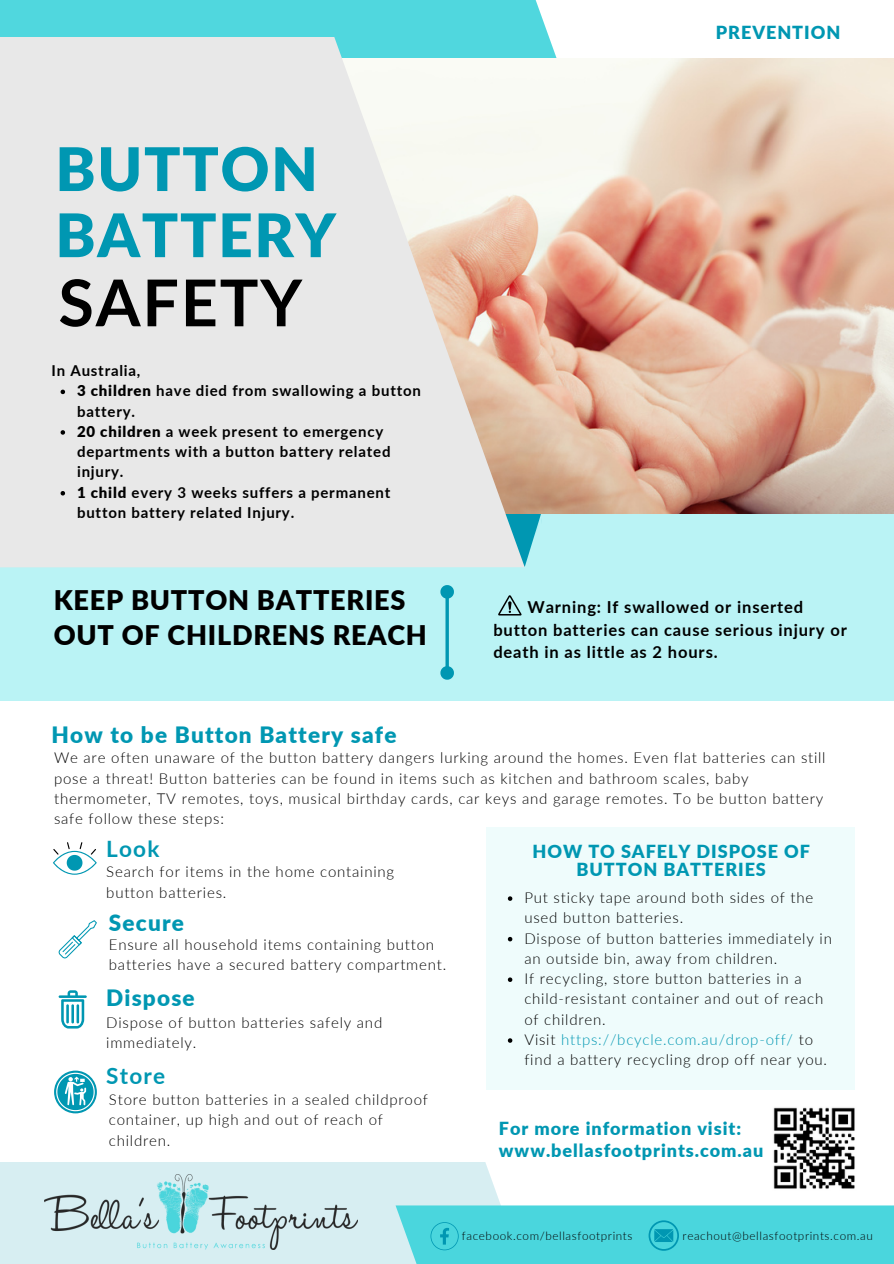
<style>
.page{position:relative;width:894px;height:1264px;background:#fff}
.page>*{position:absolute;margin:0;border:0;box-sizing:border-box;transform-origin:0 0}
.t1{font:700 64.5px "Lato";letter-spacing:.03em;color:#000}
.t2{font:900 60px/66.2px "Lato";letter-spacing:.03em;color:#0097b2}
.t3{font:900 27px/35px "Lato";letter-spacing:.03em;color:#000}
.t4{font:900 22.5px "Lato";letter-spacing:.05em;color:#0097b2}
.t5{font:700 22.5px "Lato";letter-spacing:.055em;color:#0097b2}
.t6{font:900 18px/22.5px "Lato";letter-spacing:.05em;color:#0097b2}
.t7{font:700 16.5px/22.5px "Lato";letter-spacing:.05em;color:#000}
.t8{font:300 15px/20.2px "Lato";letter-spacing:.05em;color:#000}
.t9{font:700 15px/20.2px "Lato";letter-spacing:.05em;color:#000}
.t10{font:300 11.7px "Lato";letter-spacing:.05em;color:#000}
.s1{font-weight:900}
.s2{color:#0097b2}
</style>
<div class="page">
<div style="left:0;top:0;width:557px;height:58px;background:#50d7de"></div>
<div style="left:0;top:512px;width:893px;height:188px;background:#baf3f5"></div>
<svg style="left:524px;top:514px;width:18px;height:53px"></svg>
<img style="left:524px;top:59px;width:369px;height:455px">
<svg style="left:0;top:37px;width:524px;height:530px;fill:#e8e8e8"></svg>
<div style="left:0;top:1162px;width:501px;height:101px;background:#d7eef2"></div>
<div style="left:1px;top:37px;width:341px;height:530px;background:#e8e8e8"></div>
<svg style="left:445px;top:601px;width:4px;height:62px"></svg>
<svg style="left:440px;top:585px;width:14px;height:16px"></svg>
<svg style="left:440px;top:663px;width:14px;height:17px"></svg>
<img style="left:44px;top:1174px;width:313px;height:75px">
<img style="left:773px;top:1107px;width:82px;height:82px">
<div style="left:395px;top:1205px;width:498px;height:58px;background:#4ad6dd"></div>
<svg style="left:59px;top:990px;width:28px;height:38px"></svg>
<svg style="left:54px;top:1070px;width:43px;height:43px"></svg>
<svg style="left:59px;top:920px;width:38px;height:38px"></svg>
<svg style="left:53px;top:842px;width:44px;height:32px"></svg>
<div style="left:486px;top:827px;width:368px;height:262px;background:#effcfc"></div>
<svg style="left:61px;top:389px;width:4px;height:5px"></svg>
<svg style="left:61px;top:430px;width:4px;height:4px"></svg>
<svg style="left:61px;top:491px;width:4px;height:4px"></svg>
<svg style="left:507px;top:896px;width:5px;height:4px"></svg>
<svg style="left:507px;top:936px;width:5px;height:5px"></svg>
<svg style="left:507px;top:977px;width:5px;height:4px"></svg>
<svg style="left:507px;top:1038px;width:5px;height:4px"></svg>
<svg style="left:498px;top:595px;width:23px;height:20px"></svg>
<h2 class="t2" style="left:55px;top:135px;width:282px">BUTTON<br>BATTERY</h2>
<h1 class="t1" style="left:58px;top:262px;width:245px">SAFETY</h1>
<p class="t9" style="left:52px;top:360px;width:90px">In Australia,</p>
<p class="t9" style="left:77px;top:380px;width:345px"><span class="s1">3 children</span> have died from swallowing a button battery.<br><span class="s1">20 children</span> a week present to emergency departments with a button battery related injury.<br><span class="s1">1 child</span> every 3 weeks suffers a permanent button battery related Injury.</p>
<h3 class="t3" style="left:54px;top:581px;width:374px">KEEP BUTTON BATTERIES<br>OUT OF CHILDRENS REACH</h3>
<p class="t6" style="left:715px;top:20px;width:126px">PREVENTION</p>
<p class="t7" style="left:493px;top:595px;width:355px;text-indent:34px">Warning: If swallowed or inserted button batteries can cause serious injury or death in as little as 2 hours.</p>
<h3 class="t4" style="left:52px;top:720px;width:346px">How to be Button Battery safe</h3>
<p class="t8" style="left:54px;top:747px;width:772px">We are often unaware of the button battery dangers lurking around the homes. Even flat batteries can still pose a threat! Button batteries can be found in items such as kitchen and bathroom scales, baby thermometer, TV remotes, toys, musical birthday cards, car keys and garage remotes. To be button battery safe follow these steps:</p>
<h3 class="t5" style="left:106px;top:834px;width:55px">Look</h3>
<p class="t8" style="left:106px;top:861px;width:289px">Search for items in the home containing button batteries.</p>
<h3 class="t4" style="left:109px;top:908px;width:76px">Secure</h3>
<p class="t8" style="left:109px;top:934px;width:339px">Ensure all household items containing button batteries have a secured battery compartment.</p>
<h3 class="t4" style="left:106px;top:983px;width:90px">Dispose</h3>
<p class="t8" style="left:106px;top:1011px;width:277px">Dispose of button batteries safely and immediately.</p>
<h3 class="t5" style="left:106px;top:1061px;width:60px">Store</h3>
<p class="t8" style="left:109px;top:1089px;width:320px">Store button batteries in a sealed childproof container, up high and out of reach of children.</p>
<p class="t6" style="left:532px;top:841px;width:279px;line-height:18px;text-align:center">HOW TO SAFELY DISPOSE OF<br>BUTTON BATTERIES</p>
<p class="t8" style="left:524px;top:887px;width:309px">Put sticky tape around both sides of the used button batteries.<br>Dispose of button batteries immediately in an outside bin, away from children.<br>If recycling, store button batteries in a child-resistant container and out of reach of children.<br>Visit <span class="s2">https://bcycle.com.au/drop-off/</span> to find a battery recycling drop off near you.</p>
<p class="t6" style="left:499px;top:1116px;width:266px">For more information visit: www.bellasfootprints.com.au</p>
<p class="t10" style="left:462px;top:1228px;width:172px">facebook.com/bellasfootprints</p>
<p class="t10" style="left:682px;top:1228px;width:192px">reachout@bellasfootprints.com.au</p>
</div>
